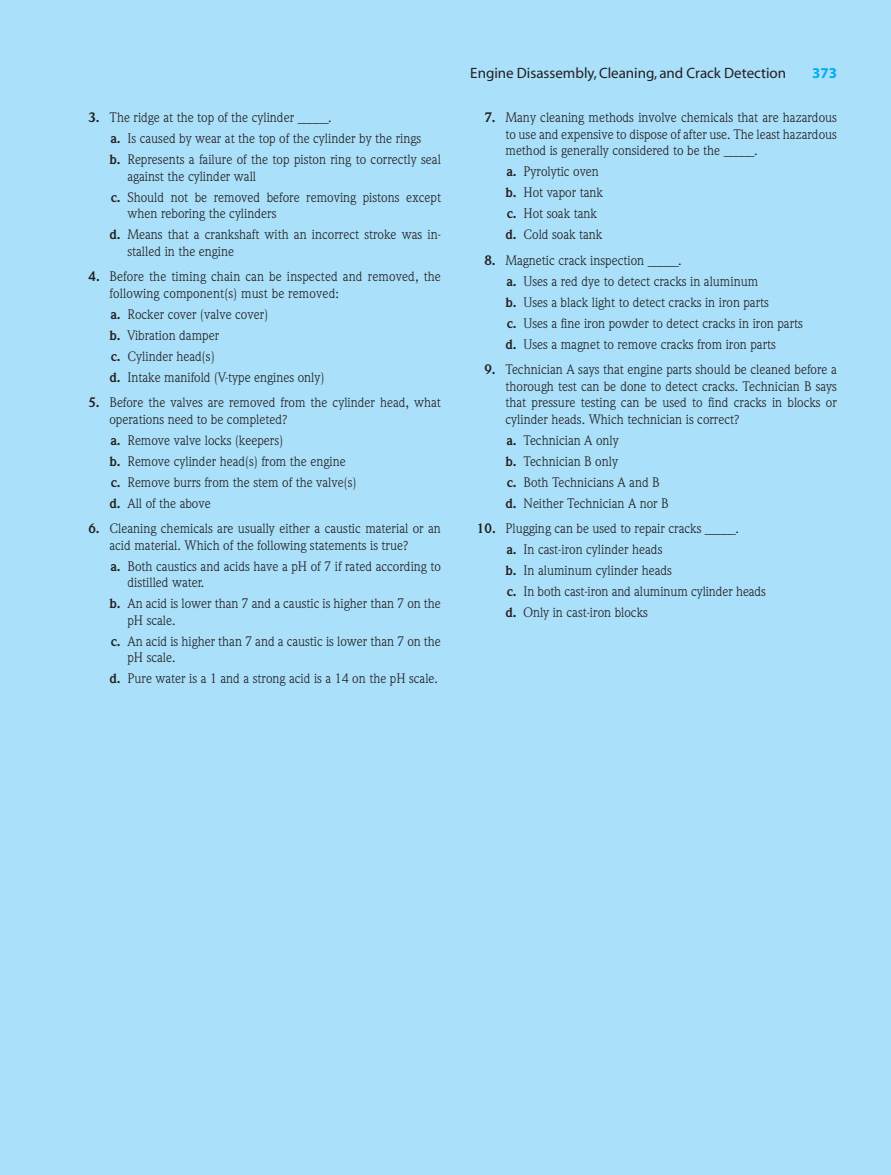
<style>
.page{position:relative;width:891px;height:1175px;background:#fff}
.page>*{position:absolute;margin:0;border:0;box-sizing:border-box;transform-origin:0 0}
.t1{font:15px "Myriad";color:#231f20}
.t2{font:700 15px "Myriad";color:#00aeef}
.t3{font:13.5px/21px "Weidemann";color:#231f20}
.s1{font-weight:700}
</style>
<div class="page">
<div style="left:0;top:0;width:891px;height:1174px;background:#aae0f9"></div>
<p class="t3" style="left:109px;top:108px;width:333px;text-indent:-21px"><span class="s1">3.</span> The ridge at the top of the cylinder _____.<br><span class="s1">a.</span> Is caused by wear at the top of the cylinder by the rings<br><span class="s1">b.</span> Represents a failure of the top piston ring to correctly seal</p>
<p class="t3" style="left:111px;top:167px;width:332px;text-indent:17px">against the cylinder wall<br><span class="s1">c.</span> Should not be removed before removing pistons except</p>
<p class="t3" style="left:109px;top:204px;width:333px;text-indent:18px">when reboring the cylinders<br><span class="s1">d.</span> Means that a crankshaft with an incorrect stroke was in-</p>
<p class="t3" style="left:127px;top:242px;width:108px">stalled in the engine</p>
<p class="t3" style="left:109px;top:269px;width:333px;line-height:16.5px;text-indent:-21px"><span class="s1">4.</span> Before the timing chain can be inspected and removed, the following component(s) must be removed:</p>
<p class="t3" style="left:109px;top:305px;width:216px"><span class="s1">a.</span> Rocker cover (valve cover)<br><span class="s1">b.</span> Vibration damper<br><span class="s1">c.</span> Cylinder head(s)<br><span class="s1">d.</span> Intake manifold (V-type engines only)</p>
<p class="t3" style="left:109px;top:395px;width:333px;line-height:16.5px;text-indent:-21px"><span class="s1">5.</span> Before the valves are removed from the cylinder head, what operations need to be completed?</p>
<p class="t3" style="left:109px;top:431px;width:248px"><span class="s1">a.</span> Remove valve locks (keepers)<br><span class="s1">b.</span> Remove cylinder head(s) from the engine <span class="s1">c.</span> Remove burrs from the stem of the valve(s) <span class="s1">d.</span> All of the above</p>
<p class="t3" style="left:109px;top:521px;width:333px;line-height:16.5px;text-indent:-21px"><span class="s1">6.</span> Cleaning chemicals are usually either a caustic material or an acid material. Which of the following statements is true?</p>
<p class="t3" style="left:127px;top:559px;width:315px;line-height:16.5px;text-indent:-17px"><span class="s1">a.</span> Both caustics and acids have a pH of 7 if rated according to distilled water.</p>
<p class="t3" style="left:127px;top:596px;width:315px;line-height:16.5px;text-indent:-18px"><span class="s1">b.</span> An acid is lower than 7 and a caustic is higher than 7 on the pH scale.</p>
<p class="t3" style="left:127px;top:634px;width:315px;line-height:16.5px;text-indent:-17px"><span class="s1">c.</span> An acid is higher than 7 and a caustic is lower than 7 on the pH scale.</p>
<p class="t3" style="left:109px;top:669px;width:330px"><span class="s1">d.</span> Pure water is a 1 and a strong acid is a 14 on the pH scale.</p>
<p class="t1" style="left:470px;top:67px;width:317px">Engine Disassembly, Cleaning, and Crack Detection</p>
<p class="t2" style="left:812px;top:67px;width:26px">373</p>
<p class="t3" style="left:505px;top:110px;width:333px;line-height:16.5px;text-align:justify;text-indent:-21px"><span class="s1">7.</span> Many cleaning methods involve chemicals that are hazardous to use and expensive to dispose of after use. The least hazardous method is generally considered to be the _____.</p>
<p class="t3" style="left:505px;top:162px;width:99px"><span class="s1">a.</span> Pyrolytic oven <span class="s1">b.</span> Hot vapor tank <span class="s1">c.</span> Hot soak tank <span class="s1">d.</span> Cold soak tank</p>
<p class="t3" style="left:505px;top:251px;width:299px;text-indent:-21px"><span class="s1">8.</span> Magnetic crack inspection _____.<br><span class="s1">a.</span> Uses a red dye to detect cracks in aluminum<br><span class="s1">b.</span> Uses a black light to detect cracks in iron parts<br><span class="s1">c.</span> Uses a fine iron powder to detect cracks in iron parts <span class="s1">d.</span> Uses a magnet to remove cracks from iron parts</p>
<p class="t3" style="left:505px;top:362px;width:333px;line-height:16.5px;text-align:justify;text-indent:-21px"><span class="s1">9.</span> Technician A says that engine parts should be cleaned before a thorough test can be done to detect cracks. Technician B says that pressure testing can be used to find cracks in blocks or cylinder heads. Which technician is correct?</p>
<p class="t3" style="left:505px;top:431px;width:165px"><span class="s1">a.</span> Technician A only<br><span class="s1">b.</span> Technician B only<br><span class="s1">c.</span> Both Technicians A and B <span class="s1">d.</span> Neither Technician A nor B</p>
<p class="t3" style="left:505px;top:519px;width:262px;text-indent:-28px"><span class="s1">10.</span> Plugging can be used to repair cracks _____.<br><span class="s1">a.</span> In cast-iron cylinder heads<br><span class="s1">b.</span> In aluminum cylinder heads<br><span class="s1">c.</span> In both cast-iron and aluminum cylinder heads <span class="s1">d.</span> Only in cast-iron blocks</p>
</div>
